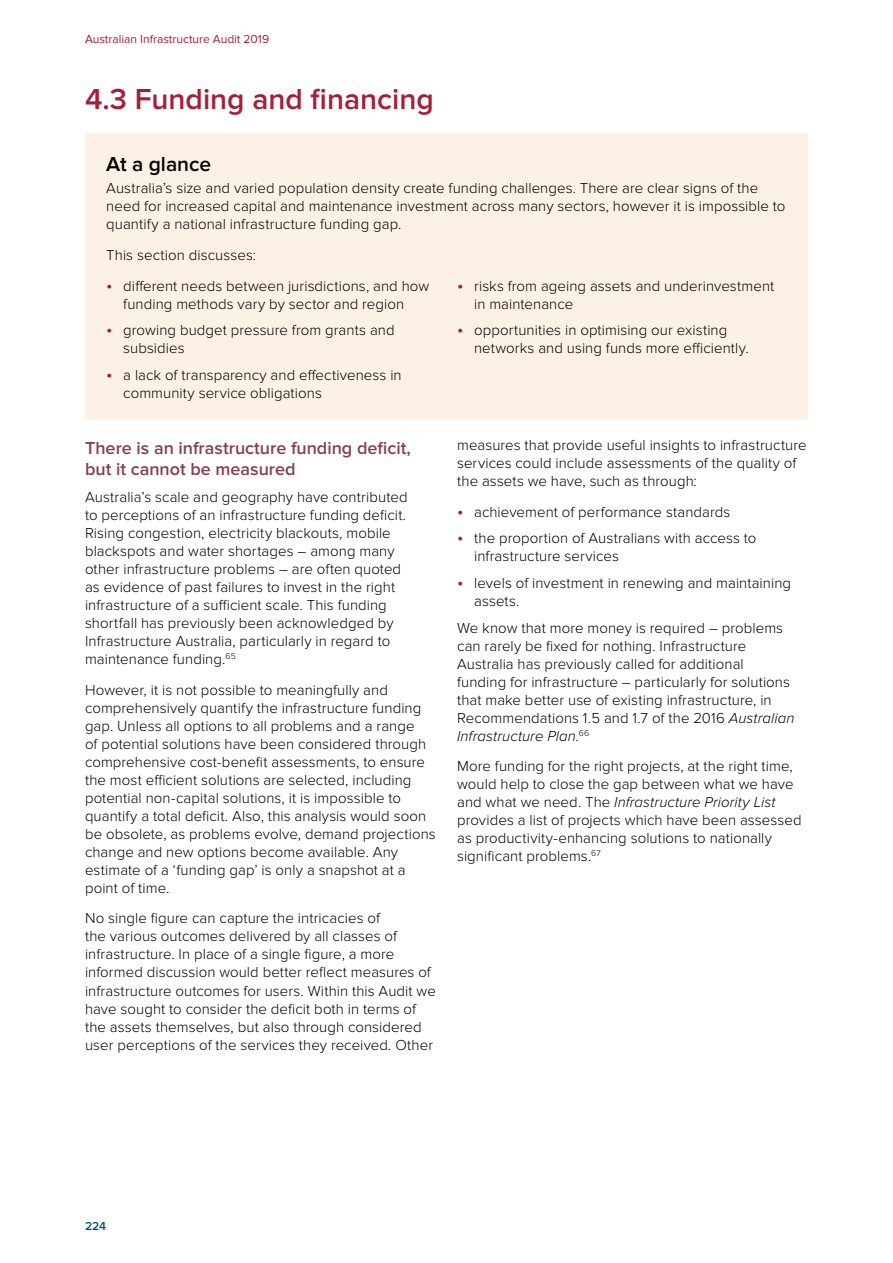
<style>
.page{position:relative;width:893px;height:1263px;background:#fff}
.page>*{position:absolute;margin:0;border:0;box-sizing:border-box;transform-origin:0 0}
.t1{font:600 30px "Proxima Nova";color:#a42036}
.t2{font:600 21px "Proxima Nova";color:#000}
.t3{font:600 18px/21.6px "Proxima Nova";color:#854050}
.t4{font:300 15px/18px "Proxima Nova";letter-spacing:.005em;color:#000}
.t5{font:12px "Proxima Nova";color:#a42036}
.t6{font:600 12px "Proxima Nova";color:#00556f}
.s1{font-weight:400;font-size:18px;color:#a42036}
.s2{font-style:italic}
</style>
<div class="page">
<div style="left:85px;top:133px;width:723px;height:286px;background:#fdf0e5"></div>
<p class="t5" style="left:85px;top:32px;width:186px">Australian Infrastructure Audit 2019</p>
<h1 class="t1" style="left:85px;top:81px;width:350px">4.3 Funding and financing</h1>
<h2 class="t2" style="left:106px;top:152px;width:107px">At a glance</h2>
<p class="t4" style="left:106px;top:179px;width:681px">Australia’s size and varied population density create funding challenges. There are clear signs of the need for increased capital and maintenance investment across many sectors, however it is impossible to quantify a national infrastructure funding gap.</p>
<p class="t4" style="left:106px;top:246px;width:151px">This section discusses:</p>
<p class="t4" style="left:106px;top:277px;width:324px;text-align:center"><span class="s1">•</span> different needs between jurisdictions, and how funding methods vary by sector and region</p>
<p class="t4" style="left:123px;top:321px;width:273px;text-indent:-17px"><span class="s1">•</span> growing budget pressure from grants and subsidies</p>
<p class="t4" style="left:123px;top:366px;width:280px;text-indent:-17px"><span class="s1">•</span> a lack of transparency and effectiveness in community service obligations</p>
<p class="t4" style="left:474px;top:277px;width:302px;text-indent:-17px"><span class="s1">•</span> risks from ageing assets and underinvestment in maintenance</p>
<p class="t4" style="left:474px;top:321px;width:276px;text-indent:-17px"><span class="s1">•</span> opportunities in optimising our existing networks and using funds more efficiently.</p>
<p class="t3" style="left:85px;top:437px;width:327px">There is an infrastructure funding deficit, but it cannot be measured</p>
<p class="t4" style="left:85px;top:488px;width:324px">Australia’s scale and geography have contributed to perceptions of an infrastructure funding deficit.<br>Rising congestion, electricity blackouts, mobile blackspots and water shortages – among many other infrastructure problems – are often quoted as evidence of past failures to invest in the right infrastructure of a sufficient scale. This funding shortfall has previously been acknowledged by Infrastructure Australia, particularly in regard to maintenance funding.<sup>65</sup></p>
<p class="t4" style="left:85px;top:681px;width:352px">However, it is not possible to meaningfully and comprehensively quantify the infrastructure funding gap. Unless all options to all problems and a range<br>of potential solutions have been considered through comprehensive cost-benefit assessments, to ensure the most efficient solutions are selected, including potential non-capital solutions, it is impossible to quantify a total deficit. Also, this analysis would soon be obsolete, as problems evolve, demand projections change and new options become available. Any estimate of a ‘funding gap’ is only a snapshot at a point of time.</p>
<p class="t4" style="left:85px;top:910px;width:352px">No single figure can capture the intricacies of<br>the various outcomes delivered by all classes of infrastructure. In place of a single figure, a more informed discussion would better reflect measures of infrastructure outcomes for users. Within this Audit we have sought to consider the deficit both in terms of the assets themselves, but also through considered user perceptions of the services they received. Other</p>
<p class="t4" style="left:457px;top:436px;width:351px">measures that provide useful insights to infrastructure services could include assessments of the quality of the assets we have, such as through:</p>
<p class="t4" style="left:457px;top:503px;width:275px"><span class="s1">•</span> achievement of performance standards</p>
<p class="t4" style="left:474px;top:530px;width:284px;text-indent:-17px"><span class="s1">•</span> the proportion of Australians with access to infrastructure services</p>
<p class="t4" style="left:474px;top:574px;width:318px;text-indent:-17px"><span class="s1">•</span> levels of investment in renewing and maintaining assets.</p>
<p class="t4" style="left:457px;top:619px;width:339px">We know that more money is required – problems can rarely be fixed for nothing. Infrastructure Australia has previously called for additional funding for infrastructure – particularly for solutions that make better use of existing infrastructure, in Recommendations 1.5 and 1.7 of the 2016 <span class="s2">Australian Infrastructure Plan</span>.<sup>66</sup></p>
<p class="t4" style="left:457px;top:757px;width:346px">More funding for the right projects, at the right time, would help to close the gap between what we have and what we need. The <span class="s2">Infrastructure Priority List </span>provides a list of projects which have been assessed as productivity-enhancing solutions to nationally significant problems.<sup>67</sup></p>
<p class="t6" style="left:85px;top:1219px;width:23px">224</p>
</div>
